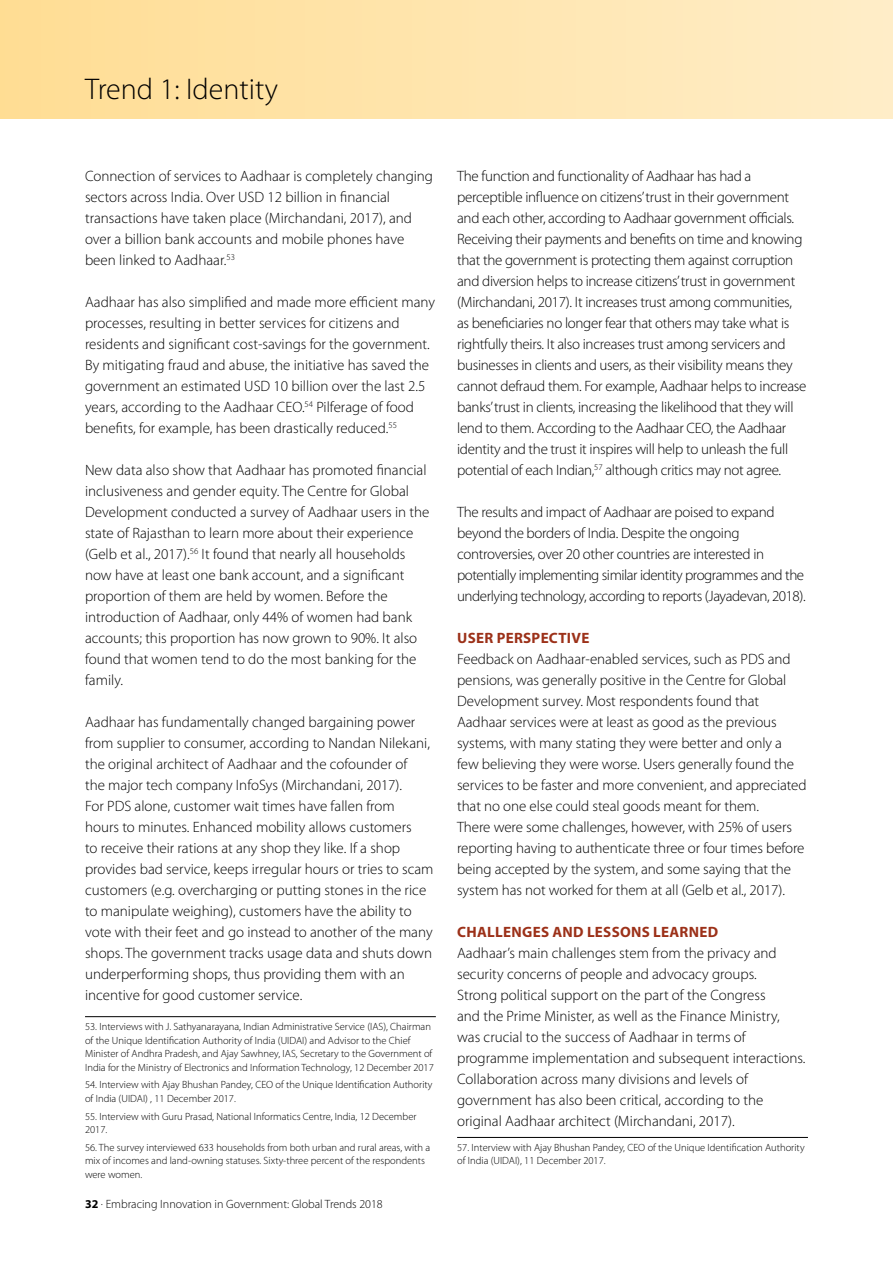
<style>
.page{position:relative;width:893px;height:1263px;background:#fff}
.page>*{position:absolute;margin:0;border:0;box-sizing:border-box;transform-origin:0 0}
.t1{font:300 30px "Myriad Pro";color:#000}
.t2{font:300 15px/21px "Myriad Pro";color:#000}
.t3{font:300 15px/21px "Myriad Pro";letter-spacing:-.02em;color:#000}
.t4{font:300 15px/21px "Myriad Pro";letter-spacing:-.025em;color:#000}
.t5{font:700 15px "Myriad Pro";letter-spacing:.02em;color:#9c3119}
.t6{font:300 12px "Myriad Pro";color:#000}
.t7{font:300 10.5px/13.5px "Myriad Pro";color:#000}
.s1{font-weight:700}
</style>
<div class="page">
<hr style="left:457px;top:1137px;width:351px;height:1px;background:#000">
<hr style="left:85px;top:1016px;width:351px;height:1px;background:#000">
<div style="left:0;top:0;width:893px;height:118px;background:linear-gradient(to right,#ffdd93,#ffedc8)"></div>
<h1 class="t1" style="left:85px;top:71px;width:194px">Trend 1: Identity</h1>
<p class="t2" style="left:85px;top:166px;width:349px">Connection of services to Aadhaar is completely changing sectors across India. Over USD 12 billion in financial transactions have taken place (Mirchandani, 2017), and over a billion bank accounts and mobile phones have been linked to Aadhaar.<sup>53</sup></p>
<p class="t2" style="left:85px;top:292px;width:351px">Aadhaar has also simplified and made more efficient many processes, resulting in better services for citizens and residents and significant cost-savings for the government.<br>By mitigating fraud and abuse, the initiative has saved the government an estimated USD 10 billion over the last 2.5 years, according to the Aadhaar CEO.<sup>54</sup> Pilferage of food benefits, for example, has been drastically reduced.<sup>55</sup></p>
<p class="t2" style="left:85px;top:460px;width:346px">New data also show that Aadhaar has promoted financial inclusiveness and gender equity. The Centre for Global Development conducted a survey of Aadhaar users in the state of Rajasthan to learn more about their experience (Gelb et al., 2017).<sup>56</sup> It found that nearly all households now have at least one bank account, and a significant proportion of them are held by women. Before the introduction of Aadhaar, only 44% of women had bank accounts; this proportion has now grown to 90%. It also found that women tend to do the most banking for the family.</p>
<p class="t2" style="left:85px;top:712px;width:350px">Aadhaar has fundamentally changed bargaining power from supplier to consumer, according to Nandan Nilekani, the original architect of Aadhaar and the cofounder of<br>the major tech company InfoSys (Mirchandani, 2017).<br>For PDS alone, customer wait times have fallen from<br>hours to minutes. Enhanced mobility allows customers<br>to receive their rations at any shop they like. If a shop provides bad service, keeps irregular hours or tries to scam customers (e.g. overcharging or putting stones in the rice to manipulate weighing), customers have the ability to vote with their feet and go instead to another of the many shops. The government tracks usage data and shuts down underperforming shops, thus providing them with an incentive for good customer service.</p>
<p class="t7" style="left:85px;top:1020px;width:350px">53. Interviews with J. Sathyanarayana, Indian Administrative Service (IAS), Chairman of the Unique Identification Authority of India (UIDAI) and Advisor to the Chief Minister of Andhra Pradesh, and Ajay Sawhney, IAS, Secretary to the Government of India for the Ministry of Electronics and Information Technology, 12 December 2017</p>
<p class="t7" style="left:85px;top:1078px;width:349px">54. Interview with Ajay Bhushan Pandey, CEO of the Unique Identification Authority of India (UIDAI) , 11 December 2017.</p>
<p class="t7" style="left:85px;top:1109px;width:333px">55. Interview with Guru Prasad, National Informatics Centre, India, 12 December<br>2017.</p>
<p class="t7" style="left:85px;top:1140px;width:347px">56. The survey interviewed 633 households from both urban and rural areas, with a mix of incomes and land-owning statuses. Sixty-three percent of the respondents were women.</p>
<p class="t6" style="left:85px;top:1197px;width:299px"><span class="s1">32</span> . Embracing Innovation in Government: Global Trends 2018</p>
<p class="t3" style="left:457px;top:166px;width:351px">The function and functionality of Aadhaar has had a perceptible influence on citizens’ trust in their government and each other, according to Aadhaar government officials.<br>Receiving their payments and benefits on time and knowing that the government is protecting them against corruption and diversion helps to increase citizens’ trust in government (Mirchandani, 2017). It increases trust among communities, as beneficiaries no longer fear that others may take what is rightfully theirs. It also increases trust among servicers and businesses in clients and users, as their visibility means they cannot defraud them. For example, Aadhaar helps to increase banks’ trust in clients, increasing the likelihood that they will lend to them. According to the Aadhaar CEO, the Aadhaar identity and the trust it inspires will help to unleash the full potential of each Indian,<sup>57</sup> although critics may not agree.</p>
<p class="t4" style="left:457px;top:502px;width:350px">The results and impact of Aadhaar are poised to expand beyond the borders of India. Despite the ongoing controversies, over 20 other countries are interested in potentially implementing similar identity programmes and the underlying technology, according to reports (Jayadevan, 2018).</p>
<p class="t5" style="left:457px;top:628px;width:134px">USER PERSPECTIVE</p>
<p class="t2" style="left:457px;top:649px;width:351px">Feedback on Aadhaar-enabled services, such as PDS and pensions, was generally positive in the Centre for Global Development survey. Most respondents found that Aadhaar services were at least as good as the previous systems, with many stating they were better and only a few believing they were worse. Users generally found the services to be faster and more convenient, and appreciated that no one else could steal goods meant for them.<br>There were some challenges, however, with 25% of users reporting having to authenticate three or four times before being accepted by the system, and some saying that the system has not worked for them at all (Gelb et al., 2017).</p>
<p class="t5" style="left:457px;top:922px;width:262px">CHALLENGES AND LESSONS LEARNED</p>
<p class="t2" style="left:457px;top:943px;width:350px">Aadhaar’s main challenges stem from the privacy and security concerns of people and advocacy groups.<br>Strong political support on the part of the Congress<br>and the Prime Minister, as well as the Finance Ministry, was crucial to the success of Aadhaar in terms of programme implementation and subsequent interactions.<br>Collaboration across many divisions and levels of government has also been critical, according to the original Aadhaar architect (Mirchandani, 2017).</p>
<p class="t7" style="left:457px;top:1140px;width:349px">57. Interview with Ajay Bhushan Pandey, CEO of the Unique Identification Authority of India (UIDAI), 11 December 2017.</p>
</div>
